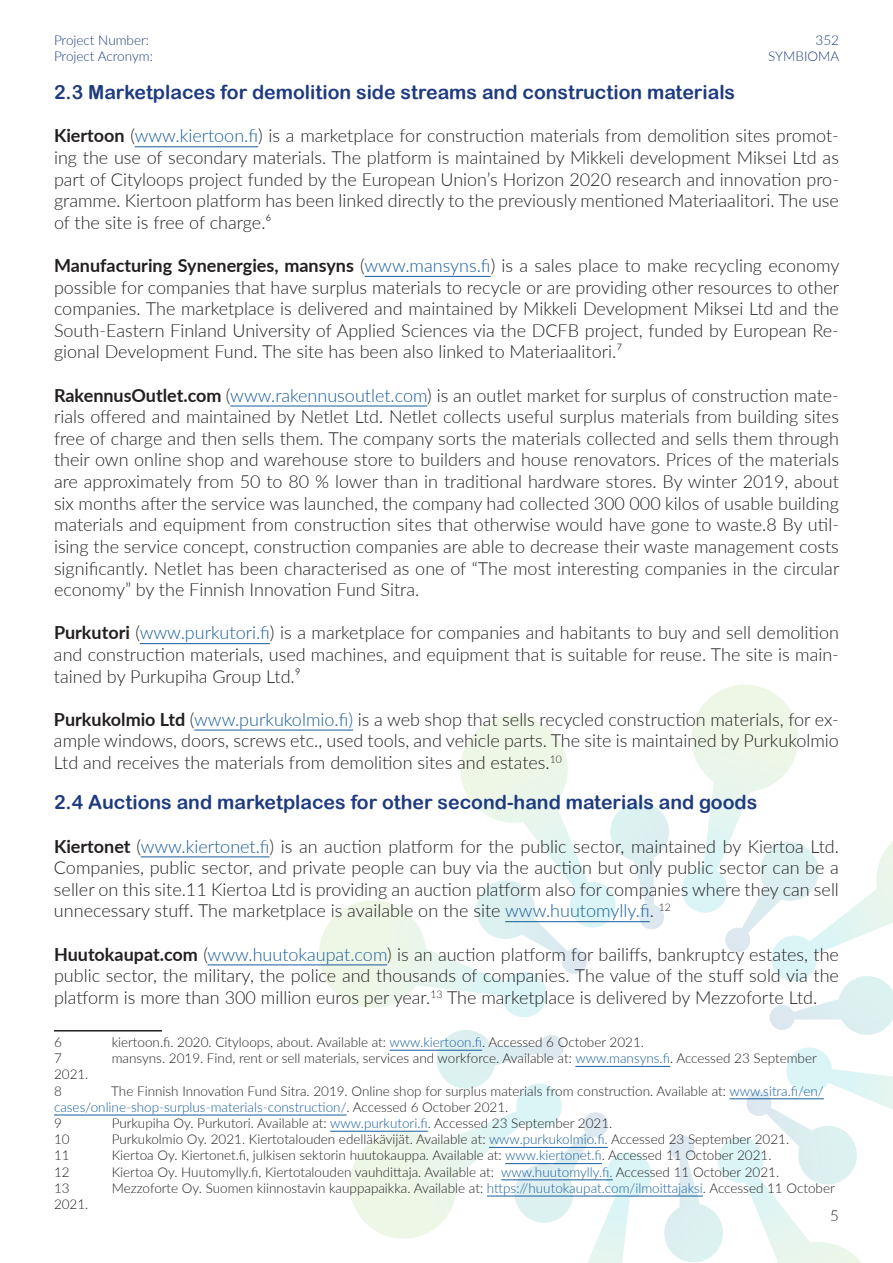
<style>
.page{position:relative;width:893px;height:1263px;background:#fff}
.page>*{position:absolute;margin:0;border:0;box-sizing:border-box;transform-origin:0 0}
.SYM_Main_Header{font:19.5px "Arial Rounded MT Bold";color:#1e3b81}
.SYM_Paragraph_Style{font:300 18px/21.6px "Lato";color:#231f20;text-align:justify}
.t1{font:300 15px "Lato";color:#231f20}
.Footnote_Symbioma{font:300 13.5px/16.2px "Lato";color:#231f20}
.t2{font:300 13.5px "Lato";color:#1e3b81}
.s1{font-weight:700}
.s2{color:#175d9e}
</style>
<div class="page">
<svg style="left:317px;top:715px;width:352px;height:303px"></svg>
<svg style="left:682px;top:685px;width:211px;height:350px"></svg>
<svg style="left:663px;top:1047px;width:230px;height:216px"></svg>
<svg style="left:342px;top:1030px;width:312px;height:233px"></svg>
<hr style="left:135px;top:146px;width:123px;height:1px;background:#175d9e">
<hr style="left:364px;top:276px;width:127px;height:1px;background:#175d9e">
<hr style="left:230px;top:406px;width:197px;height:1px;background:#175d9e">
<hr style="left:140px;top:643px;width:130px;height:1px;background:#175d9e">
<hr style="left:194px;top:730px;width:159px;height:1px;background:#175d9e">
<hr style="left:141px;top:857px;width:129px;height:1px;background:#175d9e">
<hr style="left:505px;top:921px;width:145px;height:1px;background:#175d9e">
<hr style="left:208px;top:965px;width:179px;height:1px;background:#175d9e">
<hr style="left:54px;top:1030px;width:108px;height:1px;background:#231f20">
<hr style="left:390px;top:1050px;width:92px;height:1px;background:#175d9e">
<hr style="left:575px;top:1066px;width:95px;height:1px;background:#175d9e">
<hr style="left:729px;top:1098px;width:95px;height:1px;background:#175d9e">
<hr style="left:54px;top:1115px;width:293px;height:1px;background:#175d9e">
<hr style="left:330px;top:1131px;width:98px;height:1px;background:#175d9e">
<hr style="left:489px;top:1147px;width:119px;height:1px;background:#175d9e">
<hr style="left:505px;top:1163px;width:97px;height:1px;background:#175d9e">
<hr style="left:501px;top:1179px;width:112px;height:1px;background:#175d9e">
<hr style="left:487px;top:1196px;width:216px;height:1px;background:#175d9e">
<p class="t2" style="left:54px;top:31px;width:97px">Project Number:</p>
<p class="t2" style="left:815px;top:31px;width:25px">352</p>
<p class="t2" style="left:54px;top:47px;width:100px">Project Acronym:</p>
<p class="t2" style="left:768px;top:47px;width:73px">SYMBIOMA</p>
<p class="SYM_Main_Header" style="left:54px;top:81px;width:683px">2.3 Marketplaces for demolition side streams and construction materials</p>
<p class="SYM_Paragraph_Style" style="left:54px;top:125px;width:786px"><span class="s1">Kiertoon</span> (<span class="s2">www.kiertoon.fi</span>) is a marketplace for construction materials from demolition sites promot&shy;ing the use of secondary materials. The platform is maintained by Mikkeli development Miksei Ltd as part of Cityloops project funded by the European Union’s Horizon 2020 research and innovation pro&shy;gramme. Kiertoon platform has been linked directly to the previously mentioned Materiaalitori. The use of the site is free of charge.6</p>
<p class="SYM_Paragraph_Style" style="left:54px;top:254px;width:787px"><span class="s1">Manufacturing Synenergies, mansyns</span> (<span class="s2">www.mansyns.fi</span>) is a sales place to make recycling economy possible for companies that have surplus materials to recycle or are providing other resources to other companies. The marketplace is delivered and maintained by Mikkeli Development Miksei Ltd and the South-Eastern Finland University of Applied Sciences via the DCFB project, funded by European Re&shy;gional Development Fund. The site has been also linked to Materiaalitori.7</p>
<p class="SYM_Paragraph_Style" style="left:54px;top:384px;width:787px"><span class="s1">RakennusOutlet.com</span> (<span class="s2">www.rakennusoutlet.com</span>) is an outlet market for surplus of construction mate&shy;rials offered and maintained by Netlet Ltd. Netlet collects useful surplus materials from building sites free of charge and then sells them. The company sorts the materials collected and sells them through their own online shop and warehouse store to builders and house renovators. Prices of the materials are approximately from 50 to 80 % lower than in traditional hardware stores. By winter 2019, about six months after the service was launched, the company had collected 300 000 kilos of usable building materials and equipment from construction sites that otherwise would have gone to waste.8 By util&shy;ising the service concept, construction companies are able to decrease their waste management costs significantly. Netlet has been characterised as one of “The most interesting companies in the circular economy” by the Finnish Innovation Fund Sitra.</p>
<p class="SYM_Paragraph_Style" style="left:54px;top:621px;width:786px"><span class="s1">Purkutori</span> (<span class="s2">www.purkutori.fi</span>) is a marketplace for companies and habitants to buy and sell demolition and construction materials, used machines, and equipment that is suitable for reuse. The site is main&shy;tained by Purkupiha Group Ltd.9</p>
<p class="SYM_Paragraph_Style" style="left:54px;top:708px;width:786px"><span class="s1">Purkukolmio Ltd</span> (<span class="s2">www.purkukolmio.fi)</span> is a web shop that sells recycled construction materials, for ex&shy;ample windows, doors, screws etc., used tools, and vehicle parts. The site is maintained by Purkukolmio Ltd and receives the materials from demolition sites and estates.<sup>10</sup></p>
<p class="SYM_Main_Header" style="left:54px;top:791px;width:705px">2.4 Auctions and marketplaces for other second-hand materials and goods</p>
<p class="SYM_Paragraph_Style" style="left:54px;top:835px;width:786px"><span class="s1">Kiertonet</span> (<span class="s2">www.kiertonet.fi</span>) is an auction platform for the public sector, maintained by Kiertoa Ltd.<br>Companies, public sector, and private people can buy via the auction but only public sector can be a seller on this site.11 Kiertoa Ltd is providing an auction platform also for companies where they can sell unnecessary stuff. The marketplace is available on the site <span class="s2">www.huutomylly.fi</span>. <sup>12</sup></p>
<p class="SYM_Paragraph_Style" style="left:54px;top:943px;width:786px"><span class="s1">Huutokaupat.com</span> (<span class="s2">www.huutokaupat.com</span>) is an auction platform for bailiffs, bankruptcy estates, the public sector, the military, the police and thousands of companies. The value of the stuff sold via the platform is more than 300 million euros per year.<sup>13</sup> The marketplace is delivered by Mezzoforte Ltd.</p>
<p class="Footnote_Symbioma" style="left:54px;top:1033px;width:9px">6</p>
<p class="Footnote_Symbioma" style="left:112px;top:1033px;width:534px">kiertoon.fi. 2020. Cityloops, about. Available at: <span class="s2">www.kiertoon.fi</span>. Accessed 6 October 2021.</p>
<p class="Footnote_Symbioma" style="left:54px;top:1050px;width:9px">7</p>
<p class="Footnote_Symbioma" style="left:112px;top:1050px;width:707px">mansyns. 2019. Find, rent or sell materials, services and workforce. Available at: <span class="s2">www.mansyns.fi</span>. Accessed 23 September</p>
<p class="Footnote_Symbioma" style="left:54px;top:1066px;width:36px">2021.</p>
<p class="Footnote_Symbioma" style="left:54px;top:1082px;width:9px">8</p>
<p class="Footnote_Symbioma" style="left:54px;top:1082px;width:771px;text-indent:57px">The Finnish Innovation Fund Sitra. 2019. Online shop for surplus materials from construction. Available at: <span class="s2">www.sitra.fi/en/ cases/online-shop-surplus-materials-construction/</span>. Accessed 6 October 2021.</p>
<p class="Footnote_Symbioma" style="left:54px;top:1114px;width:9px">9</p>
<p class="Footnote_Symbioma" style="left:112px;top:1114px;width:502px">Purkupiha Oy. Purkutori. Available at: <span class="s2">www.purkutori.fi</span>. Accessed 23 September 2021.</p>
<p class="Footnote_Symbioma" style="left:54px;top:1131px;width:17px">10</p>
<p class="Footnote_Symbioma" style="left:112px;top:1131px;width:679px">Purkukolmio Oy. 2021. Kiertotalouden edelläkävijät. Available at: <span class="s2">www.purkukolmio.fi.</span> Accessed 23 September 2021.</p>
<p class="Footnote_Symbioma" style="left:54px;top:1147px;width:17px">11</p>
<p class="Footnote_Symbioma" style="left:112px;top:1147px;width:661px">Kiertoa Oy. Kiertonet.fi, julkisen sektorin huutokauppa. Available at: <span class="s2">www.kiertonet.fi</span>. Accessed 11 October 2021.</p>
<p class="Footnote_Symbioma" style="left:54px;top:1163px;width:17px">12</p>
<p class="Footnote_Symbioma" style="left:112px;top:1163px;width:669px">Kiertoa Oy. Huutomylly.fi, Kiertotalouden vauhdittaja. Available at: <span class="s2">www.huutomylly.fi.</span> Accessed 11 October 2021.</p>
<p class="Footnote_Symbioma" style="left:54px;top:1179px;width:17px">13</p>
<p class="Footnote_Symbioma" style="left:112px;top:1179px;width:725px">Mezzoforte Oy. Suomen kiinnostavin kauppapaikka. Available at: <span class="s2">https://huutokaupat.com/ilmoittajaksi</span>. Accessed 11 October</p>
<p class="Footnote_Symbioma" style="left:54px;top:1195px;width:36px">2021.</p>
<p class="t1" style="left:830px;top:1205px;width:10px">5</p>
</div>
